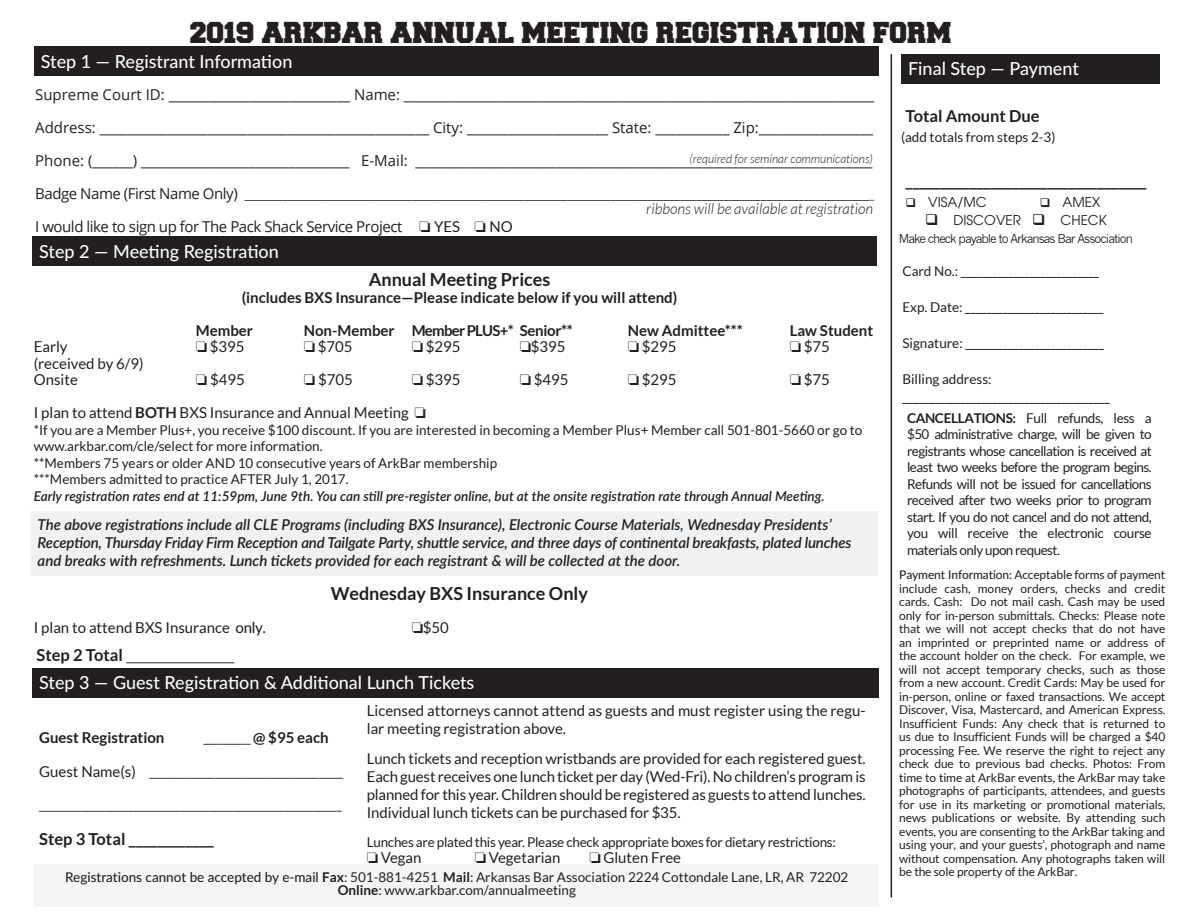
<style>
.page{position:relative;width:1188px;height:918px;background:#fff}
.page>*{position:absolute;margin:0;border:0;box-sizing:border-box;transform-origin:0 0}
.t1{font:25.5px "Freshman";color:#231f20}
.t2{font:500 18px "Lato";color:#fff}
.t3{font:700 18px "Lato";color:#231f20}
.t4{font:700 18px "Avant Garde";color:#231f20}
.t5{font:700 16.5px "Lato";color:#231f20}
.t6{font:15px/18px "Lato";color:#231f20}
.t7{font:15px "Open Sans";color:#231f20}
.t8{font:italic 600 15px/18px "Lato";letter-spacing:-.005em;color:#231f20}
.t9{font:700 15px "Lato";color:#231f20}
.t10{font:15px "Open Sans";letter-spacing:-.03em;color:#231f20}
.t11{font:italic 300 15px "Lato";color:#231f20}
.t12{font:700 15px "Lato";letter-spacing:-.02em;color:#231f20}
.t13{font:13.5px/16.5px "Lato";color:#231f20}
.t14{font:italic 600 13.5px "Lato";color:#231f20}
.t15{font:13.5px "Lato";letter-spacing:-.02em;color:#231f20}
.t16{font:13.5px "Avant Garde";color:#231f20}
.t17{font:12px/13.5px "Lato";letter-spacing:-.01em;color:#231f20;text-align:justify}
.t18{font:12px "Open Sans";color:#231f20}
.t19{font:12px "News Gothic";letter-spacing:-.08em;color:#231f20}
.t20{font:italic 300 12px "Lato";color:#231f20}
.s1{font-size:15px}
.s2{font-family:"Avenir"}
.s3{font-family:"Lato"}
.s4{font-weight:700}
.s5{color:#1c396f}
.s6{font-weight:500}
.s7{font-family:"Lato";font-size:16.5px}
.s8{font-weight:700;font-size:15px}
.s9{font-size:16.5px}
</style>
<div class="page">
<div style="left:31px;top:511px;width:847px;height:65px;background:#f0f1f2"></div>
<div style="left:35px;top:864px;width:844px;height:42px;background:#f5f5f6"></div>
<div style="left:901px;top:54px;width:259px;height:30px;background:#231f20"></div>
<div style="left:34px;top:46px;width:845px;height:30px;background:#231f20"></div>
<div style="left:33px;top:237px;width:844px;height:29px;background:#231f20"></div>
<div style="left:32px;top:668px;width:847px;height:30px;background:#231f20"></div>
<hr style="left:891px;top:54px;width:1px;height:843px;background:#231f20">
<p class="t1" style="left:191px;top:21px;width:763px">2019 ARKBAR ANNUAL MEETING REGISTRATION FORM</p>
<p class="t2" style="left:41px;top:48px;width:253px">Step 1 — Registrant Information</p>
<p class="t7" style="left:35px;top:84px;width:841px">Supreme Court ID: ___________________________ Name: ______________________________________________________________________</p>
<p class="t7" style="left:35px;top:117px;width:839px">Address: _________________________________________________ City: _____________________ State: ___________ Zip:_________________</p>
<p class="t7" style="left:35px;top:150px;width:839px">Phone: (______) _______________________________ E-Mail: ____________________________________________________________________</p>
<p class="t18" style="left:35px;top:186px;width:841px"><span class="s1">Badge Name (First Name Only)</span> ____________________________________________________________________________________________________________________<span class="s2">_</span></p>
<p class="t10" style="left:35px;top:216px;width:479px">I would like to sign up for The Pack Shack Service Project □ <span class="s3">YES</span> □ <span class="s3">NO</span></p>
<p class="t20" style="left:690px;top:152px;width:185px">(required for seminar communications)</p>
<p class="t11" style="left:646px;top:201px;width:228px">ribbons will be available at registration</p>
<p class="t2" style="left:39px;top:238px;width:241px">Step 2 — Meeting Registration</p>
<p class="t3" style="left:369px;top:269px;width:183px">Annual Meeting Prices</p>
<p class="t9" style="left:242px;top:289px;width:437px">(includes BXS Insurance—Please indicate below if you will attend)</p>
<p class="t9" style="left:196px;top:322px;width:59px">Member</p>
<p class="t12" style="left:304px;top:322px;width:271px">Non-Member Member PLUS+* Senior**</p>
<p class="t9" style="left:628px;top:322px;width:116px">New Admittee***</p>
<p class="t9" style="left:790px;top:322px;width:85px">Law Student</p>
<p class="t6" style="left:34px;top:338px;width:35px">Early</p>
<p class="t6" style="left:196px;top:338px;width:50px">□ $395</p>
<p class="t6" style="left:304px;top:338px;width:50px">□ $705</p>
<p class="t6" style="left:412px;top:338px;width:50px">□ $295</p>
<p class="t6" style="left:520px;top:338px;width:47px">□$395</p>
<p class="t6" style="left:628px;top:338px;width:50px">□ $295</p>
<p class="t6" style="left:790px;top:338px;width:42px">□ $75</p>
<p class="t6" style="left:34px;top:354px;width:111px">(received by 6/9)</p>
<p class="t6" style="left:34px;top:371px;width:46px">Onsite</p>
<p class="t6" style="left:196px;top:371px;width:51px">□ $495</p>
<p class="t6" style="left:304px;top:371px;width:51px">□ $705</p>
<p class="t6" style="left:412px;top:371px;width:50px">□ $395</p>
<p class="t6" style="left:520px;top:371px;width:50px">□ $495</p>
<p class="t6" style="left:628px;top:371px;width:50px">□ $295</p>
<p class="t6" style="left:790px;top:371px;width:42px">□ $75</p>
<p class="t6" style="left:34px;top:404px;width:394px">I plan to attend <span class="s4">BOTH</span> BXS Insurance and Annual Meeting □</p>
<p class="t13" style="left:34px;top:421px;width:830px">*If you are a Member Plus+, you receive $100 discount. If you are interested in becoming a Member Plus+ Member call 501-801-5660 or go to www.arkbar.com/cle/select for more information.</p>
<p class="t13" style="left:34px;top:454px;width:465px">**Members 75 years or older AND 10 consecutive years of ArkBar membership</p>
<p class="t13" style="left:34px;top:471px;width:316px">***Members admitted to practice AFTER July 1, 2017.</p>
<p class="t14" style="left:34px;top:486px;width:792px">Early registration rates end at 11:59pm, June 9th. You can still pre-register online, but at the onsite registration rate through Annual Meeting.</p>
<p class="t8" style="left:38px;top:515px;width:815px">The above registrations include all CLE Programs (including BXS Insurance), Electronic Course Materials<span class="s5">,</span> Wednesday Presidents’<br>Reception, Thursday Friday Firm Reception and Tailgate Party, shuttle service, and three days of continental breakfasts, plated lunches and breaks with refreshments. Lunch tickets provided for each registrant &amp; will be collected at the door.</p>
<p class="t3" style="left:331px;top:583px;width:259px">Wednesday BXS Insurance Only</p>
<p class="t6" style="left:34px;top:618px;width:234px">I plan to attend BXS Insurance <span class="s6">only.</span></p>
<p class="t6" style="left:412px;top:618px;width:39px">□$50</p>
<p class="t4" style="left:37px;top:642px;width:199px"><span class="s7">Step 2 Total</span> ____________</p>
<p class="t2" style="left:39px;top:670px;width:437px">Step 3 — Guest Registration &amp; Additional Lunch Tickets</p>
<p class="t6" style="left:367px;top:702px;width:500px">Licensed attorneys cannot attend as guests and must register using the regu&shy;lar meeting registration above.</p>
<p class="t6" style="left:367px;top:750px;width:500px;text-align:justify">Lunch tickets and reception wristbands are provided for each registered guest.<br>Each guest receives one lunch ticket per day (Wed-Fri). No children’s program is planned for this year. Children should be registered as guests to attend lunches.<br>Individual lunch tickets can be purchased for $35.</p>
<p class="t15" style="left:367px;top:835px;width:471px">Lunches are plated this year. Please check appropriate boxes for dietary restrictions:</p>
<p class="t6" style="left:367px;top:849px;width:56px">□ Vegan</p>
<p class="t6" style="left:475px;top:849px;width:87px">□ Vegetarian</p>
<p class="t6" style="left:589px;top:849px;width:93px">□ Gluten Free</p>
<p class="t9" style="left:39px;top:728px;width:127px">Guest Registration</p>
<p class="t17" style="left:203px;top:731px;width:127px">__________ <span class="s8">@ $95 each</span></p>
<p class="t17" style="left:39px;top:766px;width:306px"><span class="s1">Guest Name(s)</span> _________________________________________</p>
<p class="t17" style="left:39px;top:799px;width:304px">________________________________________________________________</p>
<p class="t3" style="left:39px;top:828px;width:176px"><span class="s9">Step 3 Total</span> ____________</p>
<p class="t13" style="left:65px;top:868px;width:785px"><span class="s6">Registrations cannot be accepted by e-mail</span> <span class="s4">Fax</span>: 501-881-4251 <span class="s4">Mail</span>: Arkansas Bar Association 2224 Cottondale Lane, LR, AR 72202</p>
<p class="t13" style="left:338px;top:882px;width:240px"><span class="s4">Online</span>: www.arkbar.com/annualmeeting</p>
<p class="t2" style="left:908px;top:56px;width:172px">Final Step — Payment</p>
<p class="t5" style="left:906px;top:106px;width:135px">Total Amount Due</p>
<p class="t13" style="left:901px;top:128px;width:156px">(add totals from steps 2-3)</p>
<p class="t3" style="left:906px;top:170px;width:243px">__________________________________</p>
<p class="t16" style="left:906px;top:194px;width:83px">❑ VISA/MC</p>
<p class="t16" style="left:1040px;top:194px;width:62px">❑ AMEX</p>
<p class="t16" style="left:925px;top:212px;width:183px">❑ DISCOVER ❑ CHECK</p>
<p class="t19" style="left:899px;top:232px;width:236px">Make check payable to Arkansas Bar Association</p>
<p class="t13" style="left:902px;top:263px;width:198px">Card No.: __________________________</p>
<p class="t13" style="left:902px;top:299px;width:202px">Exp. Date: __________________________</p>
<p class="t13" style="left:902px;top:335px;width:203px">Signature: __________________________</p>
<p class="t13" style="left:902px;top:371px;width:91px">Billing address:</p>
<p class="t13" style="left:902px;top:389px;width:209px">_______________________________________</p>
<p class="t13" style="left:907px;top:409px;width:246px;text-align:justify"><span class="s4">CANCELLATIONS:</span> Full refunds, less a $50 administrative charge, will be given to registrants whose cancellation is received at least two weeks before the program begins.<br>Refunds will not be issued for cancellations received after two weeks prior to program start. If you do not cancel and do not attend, you will receive the electronic course materials only upon request.</p>
<p class="t17" style="left:899px;top:568px;width:268px"><span class="s6">Payment Information:</span> Acceptable forms of payment include cash, money orders, checks and credit cards. Cash: Do not mail cash. Cash may be used only for in-person submittals. Checks: Please note that we will not accept checks that do not have an imprinted or preprinted name or address of the account holder on the check. For example, we will not accept temporary checks, such as those from a new account. Credit Cards: May be used for in-person, online or faxed transactions. We accept Discover, Visa, Mastercard, and American Express.<br>Insufficient Funds: Any check that is returned to us due to Insufficient Funds will be charged a $40 processing Fee. We reserve the right to reject any check due to previous bad checks. Photos: From time to time at ArkBar events, the ArkBar may take photographs of participants, attendees, and guests for use in its marketing or promotional materials, news publications or website. By attending such events, you are consenting to the ArkBar taking and using your, and your guests’, photograph and name without compensation. Any photographs taken will be the sole property of the ArkBar.</p>
</div>
